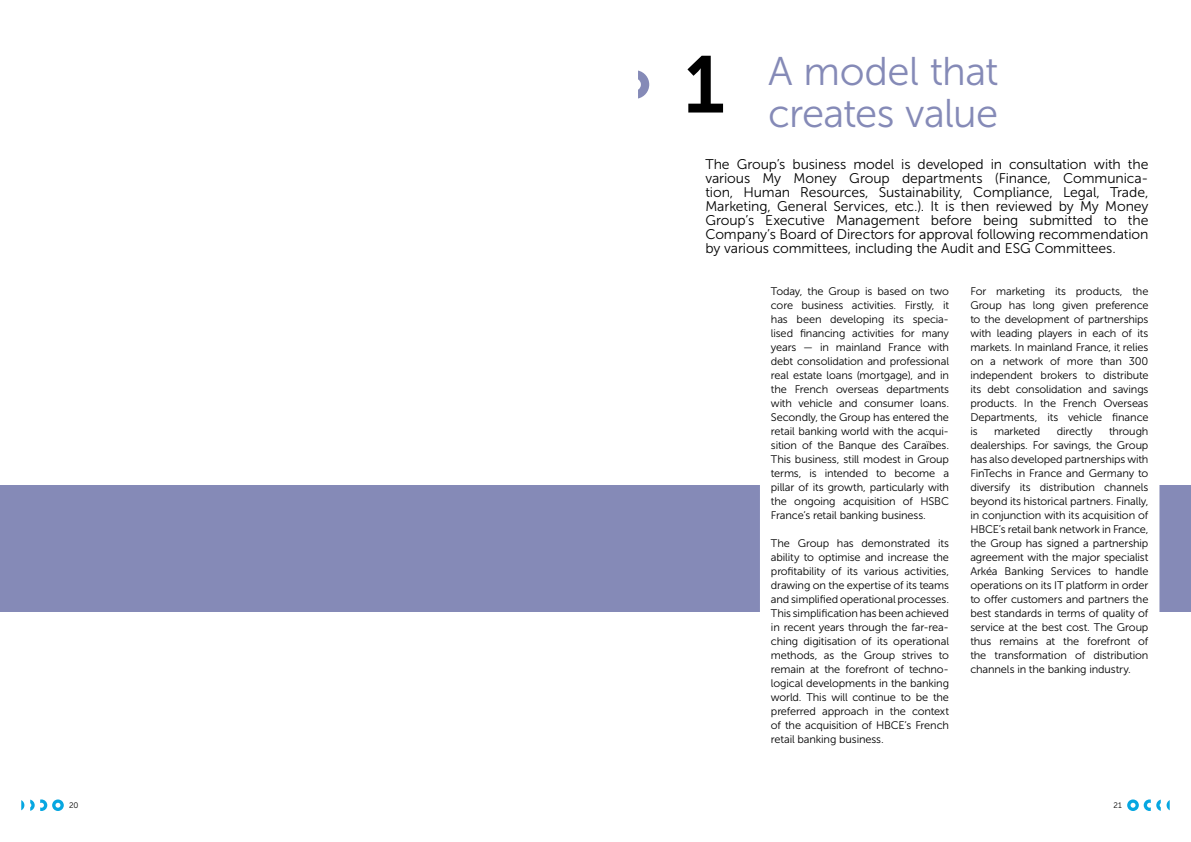
<style>
.page{position:relative;width:1191px;height:842px;background:#fff}
.page>*{position:absolute;margin:0;border:0;box-sizing:border-box;transform-origin:0 0}
.t1{font:80px "Museo Sans 700";color:#000}
.t2{font:40px/42px "Museo Sans 300";letter-spacing:-.015em;color:#858ab7}
.t3{font:14px/14px "Museo Sans 300";letter-spacing:-.005em;color:#000;text-align:justify}
.t4{font:11px/14px "Museo Sans 300";letter-spacing:-.015em;color:#000;text-align:justify}
.t5{font:8px "Museo Sans 300";color:#000}
</style>
<div class="page">
<div style="left:0;top:486px;width:1191px;height:126px;background:#858ab7"></div>
<svg style="left:638px;top:71px;width:11px;height:28px"></svg>
<div style="left:771px;top:370px;width:377px;height:404px;background:#fff"></div>
<svg style="left:21px;top:800px;width:3px;height:10px"></svg>
<svg style="left:30px;top:799px;width:34px;height:12px"></svg>
<svg style="left:1156px;top:800px;width:4px;height:11px"></svg>
<svg style="left:1166px;top:800px;width:3px;height:10px"></svg>
<svg style="left:1127px;top:799px;width:23px;height:12px"></svg>
<h1 class="t1" style="left:684px;top:40px;width:42px">1</h1>
<h2 class="t2" style="left:768px;top:50px;width:232px">A model that creates value</h2>
<p class="t3" style="left:705px;top:157px;width:444px">The Group’s business model is developed in consultation with the various My Money Group departments (Finance, Communica&shy;tion, Human Resources, Sustainability, Compliance, Legal, Trade, Marketing, General Services, etc.). It is then reviewed by My Money Group’s Executive Management before being submitted to the Company’s Board of Directors for approval following recommendation by various committees, including the Audit and ESG Committees.</p>
<p class="t4" style="left:970px;top:284px;width:180px">For marketing its products, the Group has long given preference to the development of partnerships with leading players in each of its markets. In mainland France, it relies on a network of more than 300 independent brokers to distribute its debt consolidation and savings products. In the French Overseas Departments, its vehicle finance is</p>
<p class="t4" style="left:771px;top:284px;width:180px">Today, the Group is based on two core business activities. Firstly, it has been developing its specia&shy;lised financing activities for many years — in mainland France with debt consolidation and professional real estate loans (mortgage), and in the French overseas departments with vehicle and consumer loans.<br>Secondly, the Group has entered the retail banking world with the acqui&shy;sition of the Banque des Caraïbes.<br>This business, still modest in Group terms, is intended to become a pillar of its growth, particularly with the ongoing acquisition of HSBC France’s retail banking business.</p>
<p class="t4" style="left:771px;top:536px;width:180px">The Group has demonstrated its ability to optimise and increase the profitability of its various activities, drawing on the expertise of its teams and simplified operational processes.<br>This simplification has been achieved in recent years through the far-rea&shy;ching digitisation of its operational methods, as the Group strives to remain at the forefront of techno&shy;logical developments in the banking world. This will continue to be the preferred approach in the context of the acquisition of HBCE’s French retail banking business.</p>
<p class="t4" style="left:970px;top:424px;width:180px;text-indent:139px">through dealerships. For savings, the Group has also developed partnerships with FinTechs in France and Germany to diversify its distribution channels beyond its historical partners. Finally, in conjunction with its acquisition of HBCE’s retail bank network in France, the Group has signed a partnership agreement with the major specialist Arkéa Banking Services to handle operations on its IT platform in order to offer customers and partners the best standards in terms of quality of service at the best cost. The Group thus remains at the forefront of the transformation of distribution channels in the banking industry.</p>
<p class="t4" style="left:994px;top:424px;width:48px">marketed</p>
<p class="t4" style="left:1056px;top:424px;width:37px">directly</p>
<p class="t5" style="left:69px;top:801px;width:11px">20</p>
<p class="t5" style="left:1113px;top:801px;width:10px">21</p>
</div>
